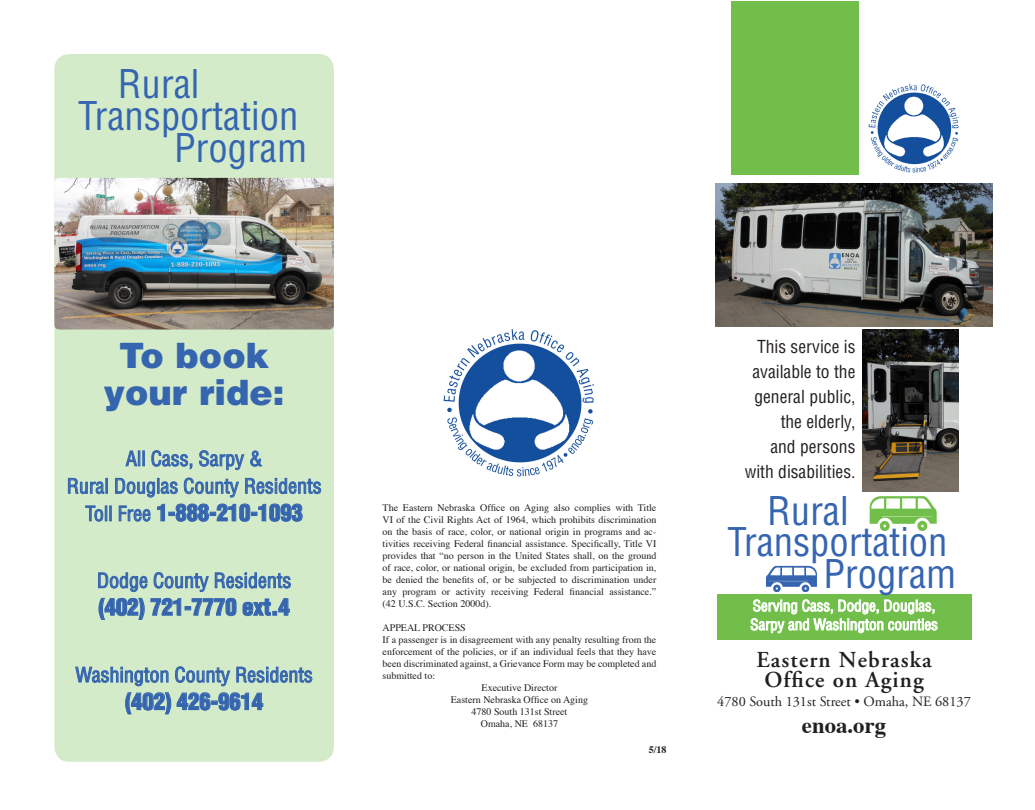
<style>
.page{position:relative;width:1035px;height:810px;background:#fff}
.page>*{position:absolute;margin:0;border:0;box-sizing:border-box;transform-origin:0 0}
.t1{font:condensed 38.62px "Helvetica";color:#3565b0}
.t2{font:900 35px/36.2px "Helvetica";color:#3565af;text-align:center}
.t3{font:600 22.88px "Adobe Garamond";letter-spacing:.05em;color:#231f20}
.t4{font:700 22.88px "Times";color:#231f20}
.p1{font:900 condensed 22.5px "Helvetica";color:#3565af}
.p1-2{font:condensed 20px/27.5px "Helvetica";color:#3565af;text-align:center}
.p1-3{font:condensed 17.5px/25px "Helvetica";color:#231f20;text-align:right}
.t5{font:condensed 15px/18.8px "Helvetica";color:#fff}
.t6{font:14.25px "Adobe Garamond";color:#231f20}
.t7{font:10px/12px "Times";color:#231f20;text-align:justify}
.t8{font:700 10px "Times";color:#231f20}
.s1{font-weight:400;font-size:20px}
</style>
<div class="page">
<div style="left:54px;top:54px;width:280px;height:708px;background:#d4ebc9;border-radius:15px"></div>
<svg style="left:126px;top:450px;width:19px;height:16px"></svg>
<svg style="left:152px;top:450px;width:40px;height:19px"></svg>
<svg style="left:199px;top:450px;width:45px;height:20px"></svg>
<svg style="left:250px;top:450px;width:12px;height:17px"></svg>
<svg style="left:68px;top:478px;width:253px;height:44px"></svg>
<svg style="left:98px;top:572px;width:193px;height:48px"></svg>
<svg style="left:75px;top:666px;width:237px;height:48px"></svg>
<div style="left:731px;top:1px;width:128px;height:174px;background:#71bf4a"></div>
<div style="left:717px;top:594px;width:255px;height:46px;background:#71bf4a"></div>
<svg style="left:750px;top:599px;width:188px;height:35px"></svg>
<img style="left:716px;top:184px;width:277px;height:143px">
<img style="left:862px;top:330px;width:96px;height:161px">
<img style="left:868px;top:83px;width:91px;height:90px">
<img style="left:869px;top:496px;width:68px;height:35px">
<img style="left:766px;top:565px;width:51px;height:26px">
<img style="left:443px;top:329px;width:151px;height:148px">
<img style="left:54px;top:178px;width:280px;height:152px">
<p class="t1" style="left:118px;top:60px;width:83px">Rural</p>
<p class="t1" style="left:78px;top:92px;width:222px">Transportation</p>
<p class="t1" style="left:174px;top:124px;width:135px">Program</p>
<p class="t2" style="left:104px;top:337px;width:182px">To book your ride:</p>
<p class="p1-2" style="left:67px;top:445px;width:256px">All Cass, Sarpy &amp;<br>Rural Douglas County Residents</p>
<p class="p1" style="left:85px;top:498px;width:219px"><span class="s1">Toll Free</span> 1-888-210-1093</p>
<p class="p1-2" style="left:97px;top:567px;width:196px">Dodge County Residents</p>
<p class="p1" style="left:99px;top:593px;width:193px">(402) 721-7770 ext.4</p>
<p class="p1-2" style="left:75px;top:661px;width:239px">Washington County Residents</p>
<p class="p1" style="left:125px;top:687px;width:140px">(402) 426-9614</p>
<p class="t7" style="left:383px;top:502px;width:275px">The Eastern Nebraska Office on Aging also complies with Title VI of the Civil Rights Act of 1964, which prohibits discrimination on the basis of race, color, or national origin in programs and ac&shy;tivities receiving Federal financial assistance. Specifically, Title VI provides that “no person in the United States shall, on the ground of race, color, or national origin, be excluded from participation in, be denied the benefits of, or be subjected to discrimination under any program or activity receiving Federal financial assistance.” (42 U.S.C. Section 2000d).</p>
<p class="t7" style="left:383px;top:622px;width:85px">APPEAL PROCESS</p>
<p class="t7" style="left:383px;top:634px;width:275px">If a passenger is in disagreement with any penalty resulting from the enforcement of the policies, or if an individual feels that they have been discriminated against, a Grievance Form may be completed and submitted to:</p>
<p class="t7" style="left:482px;top:682px;width:77px">Executive Director</p>
<p class="t7" style="left:451px;top:694px;width:139px">Eastern Nebraska Office on Aging</p>
<p class="t7" style="left:472px;top:706px;width:97px">4780 South 131st Street</p>
<p class="t7" style="left:481px;top:718px;width:79px">Omaha, NE 68137</p>
<p class="t8" style="left:649px;top:742px;width:19px">5/18</p>
<p class="p1-3" style="left:745px;top:334px;width:112px">This service is available to the general public, the elderly,<br>and persons with disabilities.</p>
<p class="t1" style="left:767px;top:486px;width:83px">Rural</p>
<p class="t1" style="left:727px;top:518px;width:222px">Transportation</p>
<p class="t1" style="left:823px;top:550px;width:135px">Program</p>
<p class="t5" style="left:750px;top:596px;width:189px">Serving Cass, Dodge, Douglas,<br>Sarpy and Washington counties</p>
<p class="t3" style="left:756px;top:647px;width:177px">Eastern Nebraska</p>
<p class="t3" style="left:764px;top:667px;width:161px">Office on Aging</p>
<p class="t6" style="left:717px;top:694px;width:255px">4780 South 131st Street • Omaha, NE 68137</p>
<p class="t4" style="left:802px;top:710px;width:86px">enoa.org</p>
</div>
